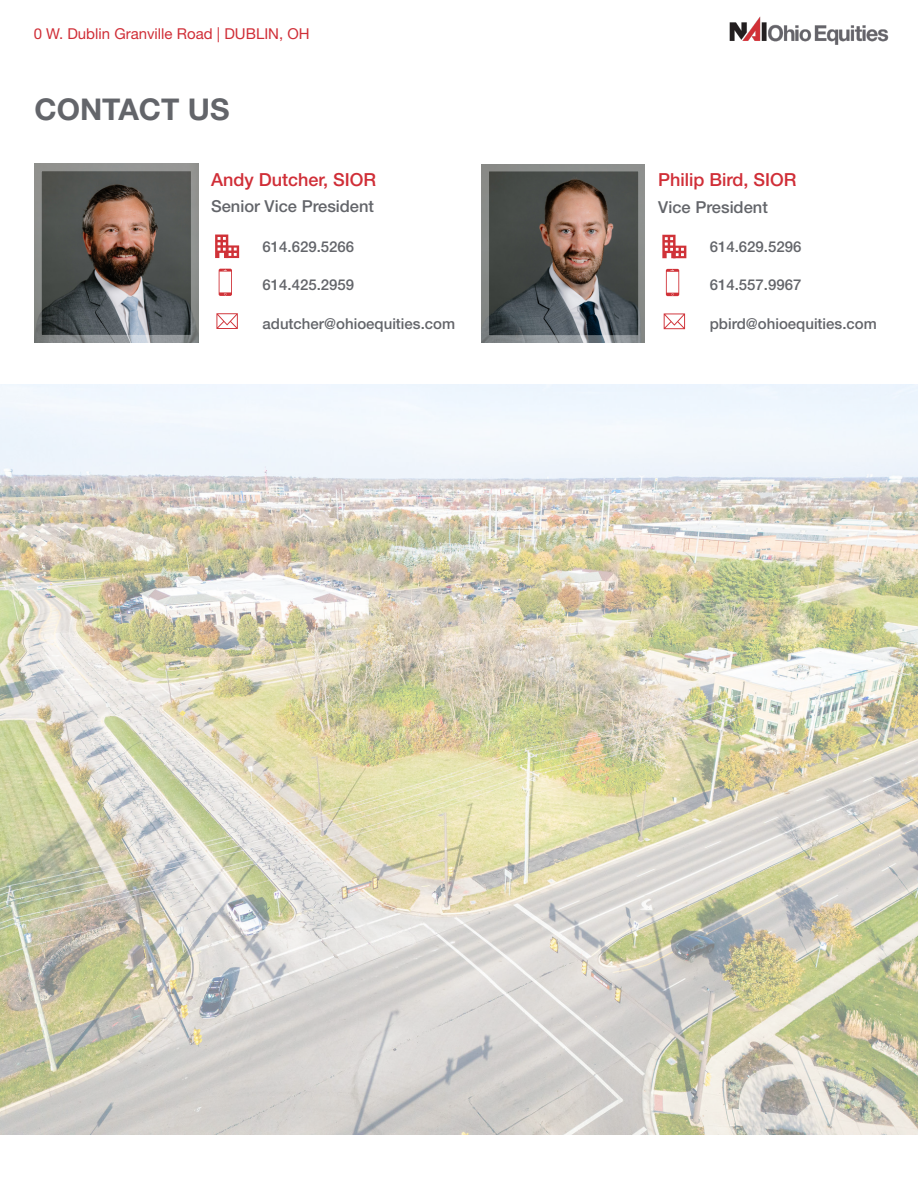
<style>
.page{position:relative;width:918px;height:1188px;background:#fff}
.page>*{position:absolute;margin:0;border:0;box-sizing:border-box;transform-origin:0 0}
.Page_Title{font:700 30px "Helvetica Neue LT Std";color:#63656a}
.First_Name__Last_Name{font:500 18px "Helvetica Neue LT Std";color:#d02e37}
.Title_Role{font:500 16.5px "Helvetica Neue LT Std";color:#63656a}
.Body_-_Grey_Helvetica{font:500 15px "Helvetica Neue LT Std";color:#63656a}
.t1{font:15px "Helvetica Neue LT Std";color:#d02e37}
.s1{color:#64656a}
</style>
<div class="page">
<img style="left:729px;top:16px;width:160px;height:29px">
<img style="left:0;top:384px;width:918px;height:750px">
<img style="left:43px;top:172px;width:147px;height:162px">
<div style="left:27px;top:156px;width:179px;height:194px;border:15px solid #fff"></div>
<svg style="left:215px;top:235px;width:24px;height:23px"></svg>
<svg style="left:219px;top:269px;width:13px;height:27px"></svg>
<svg style="left:216px;top:313px;width:22px;height:16px"></svg>
<img style="left:490px;top:173px;width:147px;height:161px">
<div style="left:474px;top:157px;width:179px;height:193px;border:15px solid #fff"></div>
<svg style="left:662px;top:235px;width:24px;height:23px"></svg>
<svg style="left:666px;top:269px;width:13px;height:27px"></svg>
<svg style="left:664px;top:313px;width:21px;height:16px"></svg>
<p class="t1" style="left:34px;top:25px;width:277px">0 W. Dublin Granville Road | DUBLIN, OH</p>
<p class="Page_Title" style="left:34px;top:91px;width:197px">CONTACT US</p>
<p class="First_Name__Last_Name" style="left:211px;top:169px;width:167px">Andy Dutcher, SIOR</p>
<p class="Title_Role" style="left:211px;top:197px;width:165px">Senior Vice President</p>
<p class="Body_-_Grey_Helvetica" style="left:263px;top:237px;width:93px">614.629.5266</p>
<p class="Body_-_Grey_Helvetica" style="left:263px;top:276px;width:93px">614.425.2959</p>
<p class="Body_-_Grey_Helvetica" style="left:263px;top:314px;width:194px">adutcher@ohioequities.<span class="s1">com</span></p>
<p class="First_Name__Last_Name" style="left:658px;top:169px;width:140px">Philip Bird, SIOR</p>
<p class="Title_Role" style="left:658px;top:197px;width:111px">Vice President</p>
<p class="Body_-_Grey_Helvetica" style="left:710px;top:238px;width:93px">614.629.5296</p>
<p class="Body_-_Grey_Helvetica" style="left:710px;top:276px;width:93px">614.557.9967</p>
<p class="Body_-_Grey_Helvetica" style="left:710px;top:315px;width:169px">pbird@ohioequities.<span class="s1">com</span></p>
</div>
